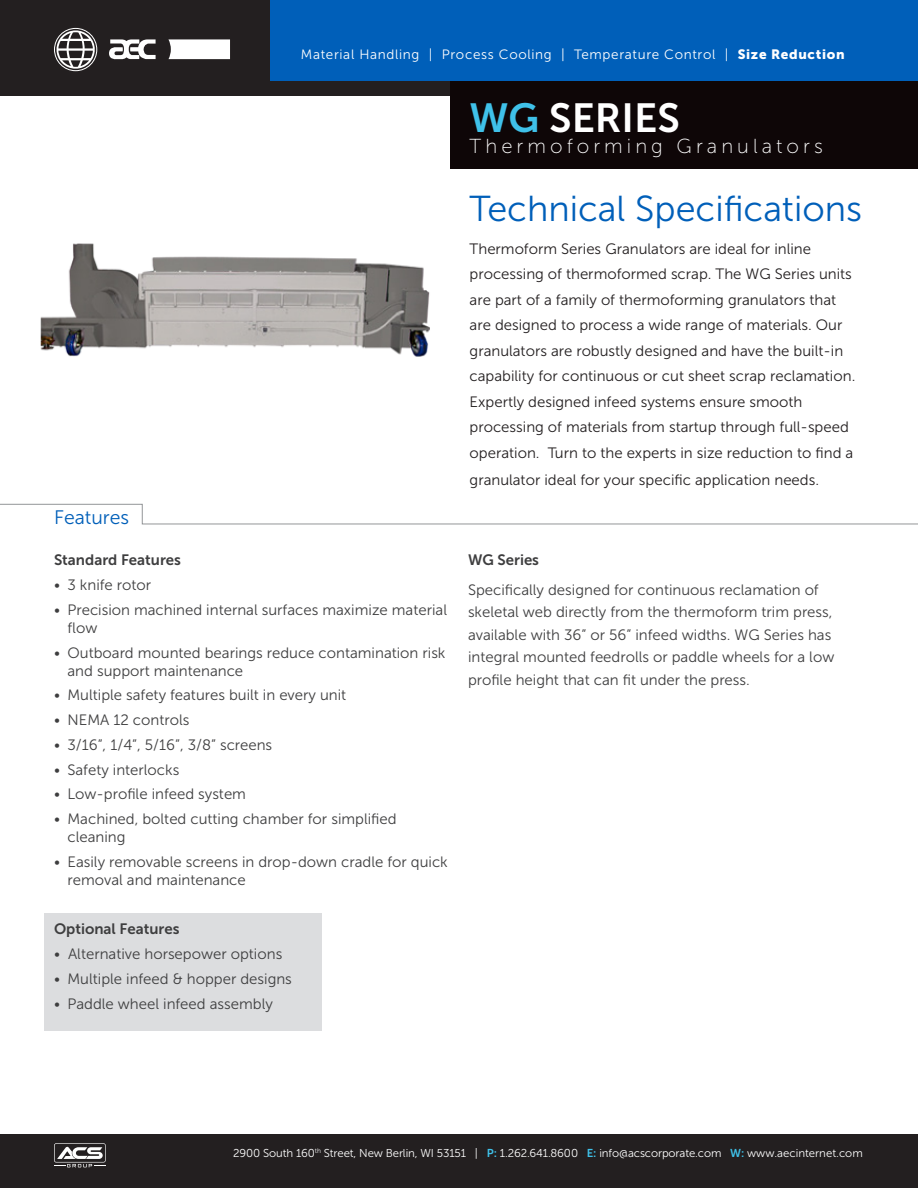
<style>
.page{position:relative;width:918px;height:1188px;background:#fff}
.page>*{position:absolute;margin:0;border:0;box-sizing:border-box;transform-origin:0 0}
.t1{font:40.5px "Museo Sans 700";color:#fff}
.page-text-featured-p{font:36px "Museo Sans 300";color:#005fb9}
.t2{font:20.25px "Museo Sans 100";letter-spacing:.2em;color:#fff}
.page-text-featured-p-2{font:19.5px "Museo Sans 300";color:#005fb9}
.page-text-8{font:15px/18px "Museo Sans 300";color:#3e3e3f}
.page-text-featured-p-3{font:15px/25.5px "Museo Sans 300";color:#231f20}
.page-text-8-2{font:15px "Museo Sans 700";color:#3e3e3f}
.Top-capabiliities{font:13.5px "Museo Sans 300";letter-spacing:.05em;color:#fff}
.t3{font:11.4px "Museo Sans 300";letter-spacing:-.01em;color:#fff}
.s1{font-family:"Museo Sans 900"}
.s2{color:#3fc1e9}
.s3{font-family:"Museo Sans 700";color:#3fc1e9}
</style>
<div class="page">
<div style="left:44px;top:913px;width:278px;height:118px;background:#dcdddf"></div>
<svg style="left:0;top:504px;width:918px;height:21px"></svg>
<img style="left:40px;top:243px;width:390px;height:114px">
<div style="left:0;top:0;width:918px;height:95px;background:#231f20"></div>
<div style="left:450px;top:0;width:468px;height:168px;background:#0e0607"></div>
<div style="left:270px;top:0;width:648px;height:81px;background:#005fb9"></div>
<div style="left:0;top:1134px;width:918px;height:54px;background:#231f20"></div>
<svg style="left:54px;top:1143px;width:52px;height:24px"></svg>
<svg style="left:168px;top:39px;width:62px;height:20px"></svg>
<svg style="left:54px;top:28px;width:43px;height:43px"></svg>
<svg style="left:109px;top:39px;width:47px;height:20px"></svg>
<p class="Top-capabiliities" style="left:301px;top:47px;width:545px">Material Handling | Process Cooling | Temperature Control | <span class="s1">Size Reduction</span></p>
<p class="t1" style="left:470px;top:95px;width:212px"><span class="s2">WG</span> SERIES</p>
<p class="t2" style="left:470px;top:135px;width:355px">Thermoforming Granulators</p>
<p class="page-text-featured-p-2" style="left:54px;top:507px;width:77px">Features</p>
<p class="page-text-8-2" style="left:54px;top:552px;width:129px">Standard Features</p>
<p class="page-text-8" style="left:54px;top:576px;width:99px">• 3 knife rotor</p>
<p class="page-text-8" style="left:68px;top:601px;width:381px;text-indent:-14px">• Precision machined internal surfaces maximize material flow</p>
<p class="page-text-8" style="left:68px;top:644px;width:380px;text-indent:-14px">• Outboard mounted bearings reduce contamination risk and support maintenance</p>
<p class="page-text-8" style="left:54px;top:686px;width:294px">• Multiple safety features built in every unit</p>
<p class="page-text-8" style="left:54px;top:711px;width:137px">• NEMA 12 controls</p>
<p class="page-text-8" style="left:54px;top:736px;width:220px">• 3/16”, 1/4”, 5/16”, 3/8” screens</p>
<p class="page-text-8" style="left:54px;top:761px;width:127px">• Safety interlocks</p>
<p class="page-text-8" style="left:54px;top:785px;width:194px">• Low-profile infeed system</p>
<p class="page-text-8" style="left:68px;top:810px;width:331px;text-indent:-14px">• Machined, bolted cutting chamber for simplified cleaning</p>
<p class="page-text-8" style="left:68px;top:853px;width:382px;text-indent:-14px">• Easily removable screens in drop-down cradle for quick removal and maintenance</p>
<p class="page-text-8-2" style="left:54px;top:921px;width:127px">Optional Features</p>
<p class="page-text-8" style="left:54px;top:945px;width:230px">• Alternative horsepower options</p>
<p class="page-text-8" style="left:54px;top:970px;width:239px">• Multiple infeed &amp; hopper designs</p>
<p class="page-text-8" style="left:54px;top:995px;width:220px">• Paddle wheel infeed assembly</p>
<p class="page-text-featured-p" style="left:470px;top:190px;width:394px">Technical Specifications</p>
<p class="page-text-featured-p-3" style="left:470px;top:236px;width:387px">Thermoform Series Granulators are ideal for inline processing of thermoformed scrap. The WG Series units are part of a family of thermoforming granulators that are designed to process a wide range of materials. Our granulators are robustly designed and have the built-in capability for continuous or cut sheet scrap reclamation.<br>Expertly designed infeed systems ensure smooth processing of materials from startup through full-speed operation. Turn to the experts in size reduction to find a</p>
<p class="page-text-featured-p-3" style="left:470px;top:467px;width:351px">granulator ideal for your specific application needs.</p>
<p class="page-text-8-2" style="left:468px;top:552px;width:73px">WG Series</p>
<p class="page-text-8" style="left:468px;top:578px;width:368px;line-height:22.5px">Specifically designed for continuous reclamation of skeletal web directly from the thermoform trim press, available with 36” or 56” infeed widths. WG Series has integral mounted feedrolls or paddle wheels for a low profile height that can fit under the press.</p>
<p class="t3" style="left:233px;top:1147px;width:631px">2900 South 160<sup>th</sup> Street, New Berlin, WI 53151 | <span class="s3">P:</span> 1.262.641.8600 <span class="s3">E:</span> info@acscorporate.com <span class="s3">W:</span> www.aecinternet.com</p>
</div>
